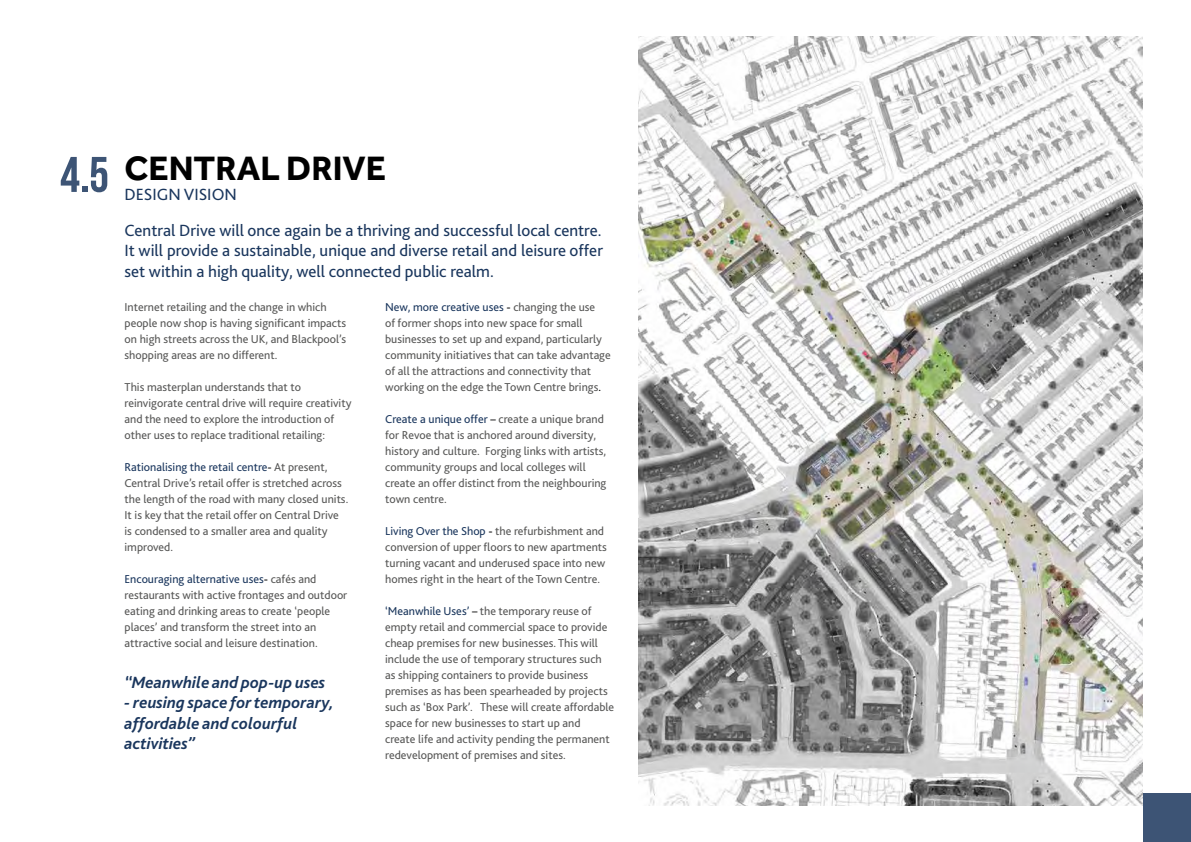
<style>
.page{position:relative;width:1191px;height:842px;background:#fff}
.page>*{position:absolute;margin:0;border:0;box-sizing:border-box;transform-origin:0 0}
.t1{font:700 50px "Bebas Neue";color:#1a365d}
.t2{font:700 35px "Effra";color:#000}
.t3{font:17px/20.4px "Bliss 2";color:#1a365d;text-align:justify}
.t4{font:italic 700 17px/20.4px "Bliss 2";color:#1a365d}
.t5{font:12px/16px "Bliss 2";color:#575756}
.s1{color:#1a365d}
.s2{color:#000}
.s3{color:#1a365c}
</style>
<div class="page">
<div style="left:1143px;top:794px;width:48px;height:48px;background:#3d5475"></div>
<img style="left:638px;top:36px;width:504px;height:770px">
<h1 class="t1" style="left:60px;top:147px;width:50px">4.5</h1>
<h2 class="t2" style="left:125px;top:147px;width:263px">CENTRAL DRIVE</h2>
<h3 class="t3" style="left:125px;top:183px;width:114px">DESIGN VISION</h3>
<h3 class="t3" style="left:125px;top:219px;width:480px">Central Drive will once again be a thriving and successful local centre.<br>It will provide a sustainable, unique and diverse retail and leisure offer set within a high quality, well connected public realm.</h3>
<p class="t5" style="left:125px;top:299px;width:223px">Internet retailing and the change in which people now shop is having significant impacts on high streets across the UK, and Blackpool’s shopping areas are no different.</p>
<p class="t5" style="left:125px;top:379px;width:228px">This masterplan understands that to reinvigorate central drive will require creativity and the need to explore the introduction of other uses to replace traditional retailing:</p>
<p class="t5" style="left:125px;top:459px;width:225px"><span class="s1">Rationalising the retail centre</span><span class="s2">-</span> At present, Central Drive’s retail offer is stretched across the length of the road with many closed units.<br>It is key that the retail offer on Central Drive is condensed to a smaller area and quality improved.</p>
<p class="t5" style="left:125px;top:571px;width:224px"><span class="s1">Encouraging alternative uses</span><span class="s2">-</span> cafés and restaurants with active frontages and outdoor eating and drinking areas to create ‘people places’ and transform the street into an attractive social and leisure destination.</p>
<h3 class="t4" style="left:125px;top:672px;width:202px">“Meanwhile and pop-up uses</h3>
<h3 class="t4" style="left:125px;top:692px;width:211px">- reusing space for temporary, affordable and colourful activities”</h3>
<p class="t5" style="left:385px;top:299px;width:227px"><span class="s1">New, more creative uses</span> <span class="s2">-</span> changing the use<br>of former shops into new space for small businesses to set up and expand, particularly community initiatives that can take advantage of all the attractions and connectivity that working on the edge the Town Centre brings<span class="s2">.</span></p>
<p class="t5" style="left:385px;top:411px;width:223px"><span class="s1">Create a unique offer</span> <span class="s2">–</span> create a unique brand for Revoe that is anchored around diversity, history and culture. Forging links with artists, community groups and local colleges will create an offer distinct from the neighbouring town centre.</p>
<p class="t5" style="left:385px;top:523px;width:223px"><span class="s1">Living Over the Shop</span> <span class="s2">-</span> the refurbishment and conversion of upper floors to new apartments turning vacant and underused space into new homes right in the heart of the Town Centre.</p>
<p class="t5" style="left:385px;top:603px;width:231px"><span class="s3">‘Meanwhile Uses’</span> <span class="s2">–</span> the temporary reuse of empty retail and commercial space to provide cheap premises for new businesses. This will include the use of temporary structures such as shipping containers to provide business premises as has been spearheaded by projects such as ‘Box Park’. These will create affordable space for new businesses to start up and<br>create life and activity pending the permanent redevelopment of premises and sites.</p>
</div>
